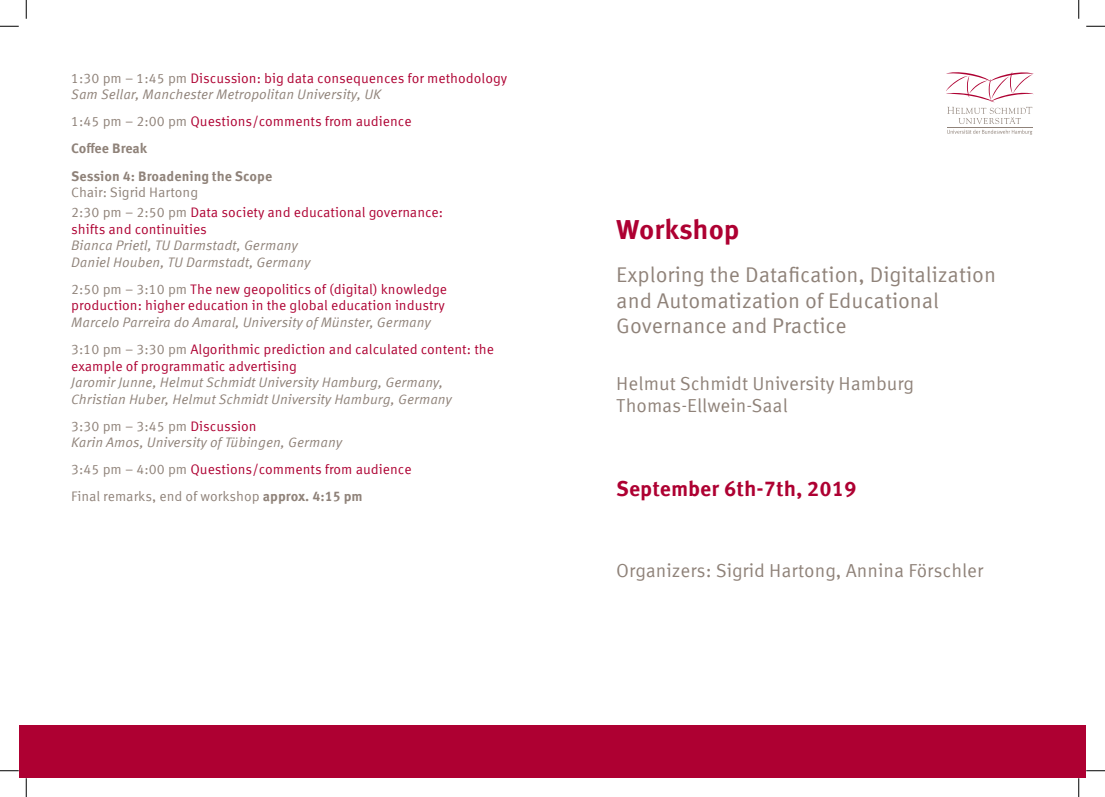
<style>
.page{position:relative;width:1105px;height:797px;background:#fff}
.page>*{position:absolute;margin:0;border:0;box-sizing:border-box;transform-origin:0 0}
.t1{font:700 27.5px "Meta Corr Offc";color:#ae0032}
.t2{font:21.25px/25.5px "Meta Corr Offc";color:#8f8279}
.t3{font:700 21.25px "Meta Corr Offc";color:#ae0032}
.t4{font:18.75px/22.5px "Meta Corr Offc";color:#8f8279}
.t5{font:italic 13.75px/16.5px "Meta Corr Offc";color:#8f8279}
.t6{font:13.75px/20px "Meta Corr Offc";color:#ae0032}
.t7{font:13.75px/27.1px "Meta Corr Offc";color:#8f8279}
.t8{font:700 13.75px/27.1px "Meta Corr Offc";color:#8f8279}
.s1{font-style:normal}
.s2{font-style:normal;color:#ae0032}
.s3{font-weight:400}
.s4{font-weight:400;color:#ae0032}
.s5{color:#8f8279}
.s6{color:#ae0032}
.s7{font-weight:700}
</style>
<div class="page">
<svg style="left:947px;top:130px;width:85px;height:5px"></svg>
<hr style="left:947px;top:127px;width:85px;height:1px;background:#8f8279">
<svg style="left:946px;top:72px;width:88px;height:52px"></svg>
<div style="left:19px;top:725px;width:1067px;height:52px;background:#ae0032"></div>
<svg style="left:0;top:25px;width:19px;height:2px"></svg>
<svg style="left:1086px;top:25px;width:19px;height:2px"></svg>
<svg style="left:0;top:770px;width:19px;height:1px"></svg>
<svg style="left:1086px;top:770px;width:19px;height:1px"></svg>
<svg style="left:25px;top:0;width:2px;height:19px"></svg>
<svg style="left:25px;top:778px;width:2px;height:19px"></svg>
<svg style="left:1078px;top:0;width:1px;height:19px"></svg>
<svg style="left:1078px;top:778px;width:1px;height:19px"></svg>
<p class="t5" style="left:71px;top:70px;width:438px"><span class="s1">1:30 pm – 1:45 pm</span> <span class="s2">Discussion: big data consequences for methodology<br></span>Sam Sellar, Manchester Metropolitan University, UK</p>
<p class="t8" style="left:71px;top:108px;width:342px"><span class="s3">1:45 pm – 2:00 pm</span> <span class="s4">Questions/comments from audience<br></span>Coffee Break<br>Session 4: Broadening the Scope</p>
<p class="t6" style="left:71px;top:183px;width:373px"><span class="s5">Chair: Sigrid Hartong<br>2:30 pm – 2:50 pm</span> Data society and educational governance:</p>
<p class="t6" style="left:71px;top:219px;width:137px">shifts and continuities</p>
<p class="t5" style="left:71px;top:237px;width:241px">Bianca Prietl, TU Darmstadt, Germany<br>Daniel Houben, TU Darmstadt, Germany</p>
<p class="t6" style="left:71px;top:281px;width:377px;line-height:16.5px"><span class="s5">2:50 pm – 3:10 pm</span> The new geopolitics of (digital) knowledge production: higher education in the global education industry</p>
<p class="t5" style="left:71px;top:309px;width:424px;line-height:27.1px">Marcelo Parreira do Amaral, University of Münster, Germany<br><span class="s1">3:10 pm – 3:30 pm</span> <span class="s2">Algorithmic prediction and calculated content: the</span></p>
<p class="t6" style="left:71px;top:356px;width:227px">example of programmatic advertising</p>
<p class="t5" style="left:71px;top:374px;width:382px">Jaromir Junne, Helmut Schmidt University Hamburg, Germany,<br>Christian Huber, Helmut Schmidt University Hamburg, Germany</p>
<p class="t5" style="left:71px;top:418px;width:272px"><span class="s1">3:30 pm – 3:45 pm</span> <span class="s2">Discussion<br></span>Karin Amos, University of Tübingen, Germany</p>
<p class="t7" style="left:71px;top:456px;width:342px">3:45 pm – 4:00 pm <span class="s6">Questions/comments from audience<br></span>Final remarks, end of workshop <span class="s7">approx. 4:15 pm</span></p>
<h1 class="t1" style="left:616px;top:213px;width:125px">Workshop</h1>
<h2 class="t2" style="left:616px;top:262px;width:381px">Exploring the Datafication, Digitalization and Automatization of Educational<br>Governance and Practice</h2>
<h3 class="t4" style="left:616px;top:372px;width:299px">Helmut Schmidt University Hamburg<br>Thomas-Ellwein-Saal</h3>
<h2 class="t3" style="left:616px;top:476px;width:242px">September 6th-7th, 2019</h2>
<h3 class="t4" style="left:616px;top:559px;width:369px">Organizers: Sigrid Hartong, Annina Förschler</h3>
</div>
